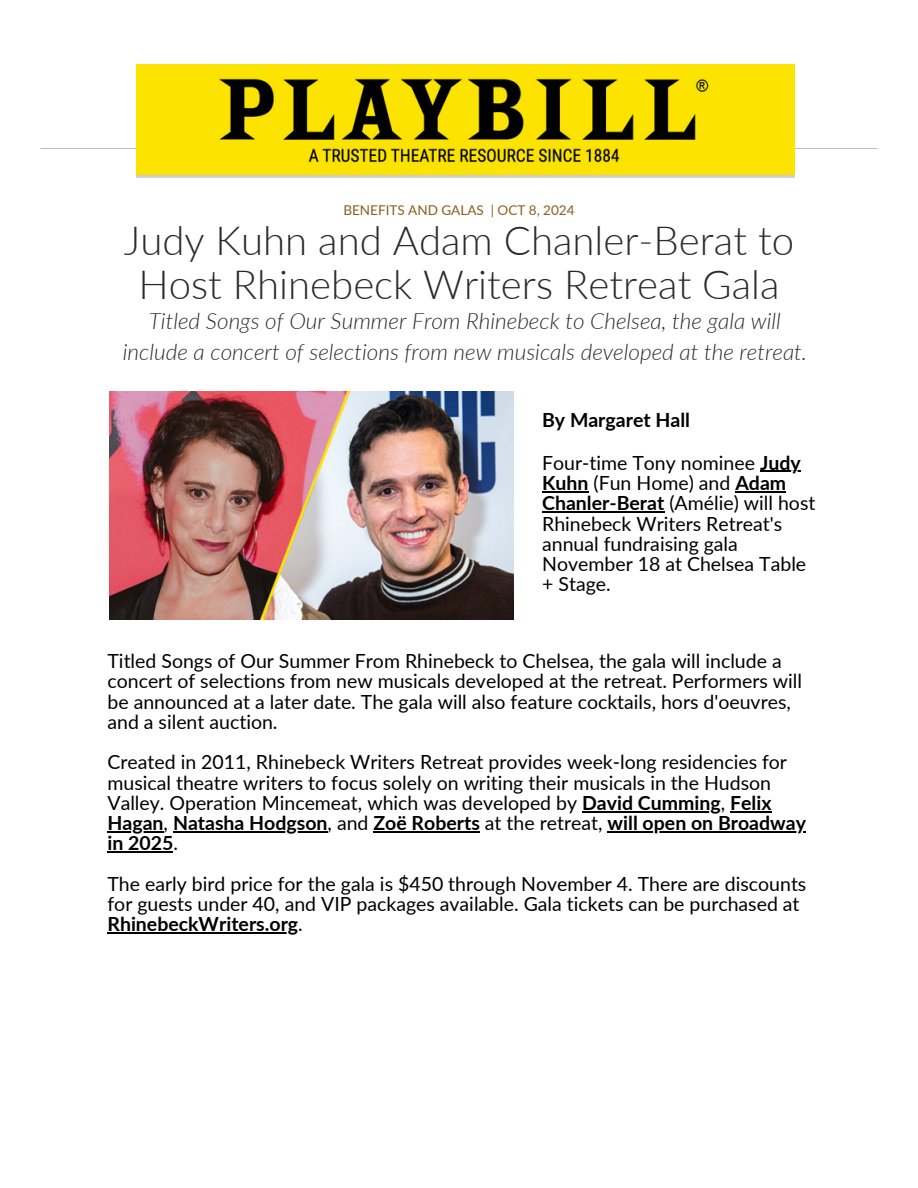
<style>
.page{position:relative;width:918px;height:1188px;background:#fff}
.page>*{position:absolute;margin:0;border:0;box-sizing:border-box;transform-origin:0 0}
.t1{font:300 40.2px/43.8px "Lato";color:#2b2b2b;text-align:center}
.t2{font:italic 300 22.5px/31.5px "Lato";color:#2b2b2b;text-align:center}
.t3{font:19.5px/20.2px "Lato";color:#000}
.t4{font:700 19.5px "Lato";color:#000}
.t5{font:13.5px "Lato";color:#895f1f}
.s1{font-weight:700}
</style>
<div class="page">
<img style="left:136px;top:65px;width:658px;height:112px">
<img style="left:110px;top:392px;width:403px;height:227px">
<hr style="left:760px;top:471px;width:41px;height:1px;background:#000">
<hr style="left:542px;top:491px;width:47px;height:1px;background:#000">
<hr style="left:735px;top:491px;width:51px;height:1px;background:#000">
<hr style="left:542px;top:511px;width:122px;height:2px;background:#000">
<hr style="left:582px;top:811px;width:139px;height:1px;background:#000">
<hr style="left:730px;top:811px;width:42px;height:1px;background:#000">
<hr style="left:107px;top:831px;width:57px;height:1px;background:#000">
<hr style="left:173px;top:831px;width:155px;height:1px;background:#000">
<hr style="left:374px;top:831px;width:106px;height:1px;background:#000">
<hr style="left:608px;top:831px;width:198px;height:1px;background:#000">
<hr style="left:107px;top:851px;width:66px;height:2px;background:#000">
<hr style="left:107px;top:932px;width:191px;height:2px;background:#000">
<h2 class="t5" style="left:343px;top:202px;width:233px">BENEFITS AND GALAS | OCT 8, 2024</h2>
<h2 class="t1" style="left:124px;top:217px;width:672px">Judy Kuhn and Adam Chanler-Berat to<br>Host Rhinebeck Writers Retreat Gala</h2>
<p class="t2" style="left:123px;top:304px;width:686px">Titled Songs of Our Summer From Rhinebeck to Chelsea, the gala will include a concert of selections from new musicals developed at the retreat.</p>
<h3 class="t4" style="left:542px;top:408px;width:149px">By Margaret Hall</h3>
<p class="t3" style="left:542px;top:452px;width:260px">Four-time Tony nominee <span class="s1">Judy</span></p>
<p class="t3" style="left:542px;top:472px;width:275px"><span class="s1">Kuhn</span> (Fun Home) and <span class="s1">Adam<br>Chanler-Berat</span> (Amélie) will host<br>Rhinebeck Writers Retreat's annual fundraising gala<br>November 18 at Chelsea Table + Stage.</p>
<p class="t3" style="left:107px;top:650px;width:696px">Titled Songs of Our Summer From Rhinebeck to Chelsea, the gala will include a concert of selections from new musicals developed at the retreat. Performers will be announced at a later date. The gala will also feature cocktails, hors d'oeuvres, and a silent auction.</p>
<p class="t3" style="left:107px;top:752px;width:700px">Created in 2011, Rhinebeck Writers Retreat provides week-long residencies for musical theatre writers to focus solely on writing their musicals in the Hudson Valley. Operation Mincemeat, which was developed by <span class="s1">David Cumming</span>, <span class="s1">Felix Hagan</span>, <span class="s1">Natasha Hodgson</span>, and <span class="s1">Zoë Roberts</span> at the retreat, <span class="s1">will open on Broadway in 2025</span>.</p>
<p class="t3" style="left:107px;top:873px;width:700px">The early bird price for the gala is $450 through November 4. There are discounts for guests under 40, and VIP packages available. Gala tickets can be purchased at<br><span class="s1">RhinebeckWriters.org</span>.</p>
</div>
